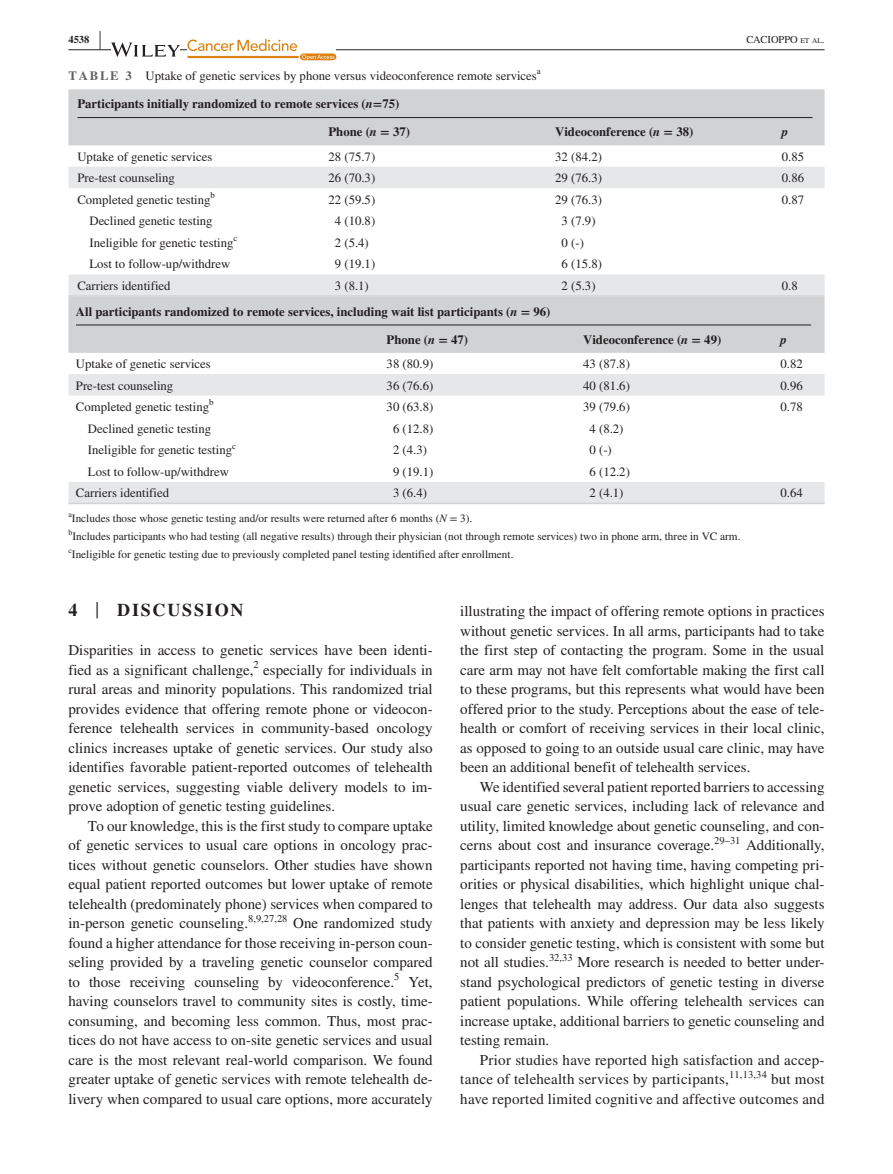
<style>
.page{position:relative;width:893px;height:1174px;background:#fff}
.page>*{position:absolute;margin:0;border:0;box-sizing:border-box;transform-origin:0 0}
.t1{font:700 25.95px "STIX";color:#231f20;scale:.36 1}
.t2{font:700 18px "STIX";letter-spacing:.1em;color:#231f20}
.t3{font:15px/19.5px "STIX";color:#231f20;text-align:justify}
.t4{font:12.75px "STIX";color:#231f20}
.t5{font:700 12.75px/28px "STIX";color:#231f20}
.t6{font:italic 700 12.75px "STIX";color:#231f20}
.t7{font:11.25px "STIX";color:#231f20}
.t8{font:10.5px "STIX";color:#231f20}
.t9{font:10.5px "STIX";color:#231f20}
.t10{font:700 10.5px "STIX";color:#231f20}
.t11{font:8.85px "STIX";color:#231f20}
.t12{font:7.8px "STIX";color:#231f20}
.s1{font-size:7.35px}
.s2{font-weight:700;color:#636366}
.s3{font-style:italic}
.s4{font-weight:400;font-size:23.7px}
</style>
<div class="page">
<hr style="left:68px;top:49px;width:756px;height:1px;background:#231f20">
<svg style="left:111px;top:43px;width:69px;height:14px"></svg>
<svg style="left:187px;top:39px;width:149px;height:21px"></svg>
<div style="left:68px;top:89px;width:757px;height:56px;background:#d1d2d4"></div>
<svg style="left:68px;top:167px;width:757px;height:129px"></svg>
<hr style="left:68px;top:295px;width:251px;height:2px;background:#d1d2d4">
<hr style="left:320px;top:295px;width:226px;height:2px;background:#d1d2d4">
<hr style="left:546px;top:295px;width:227px;height:2px;background:#d1d2d4">
<hr style="left:773px;top:295px;width:52px;height:2px;background:#d1d2d4">
<hr style="left:77px;top:117px;width:736px;height:1px;background:#231f20">
<div style="left:68px;top:297px;width:756px;height:56px;background:#d1d2d4"></div>
<svg style="left:68px;top:374px;width:756px;height:129px"></svg>
<hr style="left:68px;top:503px;width:311px;height:1px;background:#d1d2d4">
<hr style="left:379px;top:503px;width:197px;height:1px;background:#d1d2d4">
<hr style="left:576px;top:503px;width:197px;height:1px;background:#d1d2d4">
<hr style="left:773px;top:503px;width:51px;height:1px;background:#d1d2d4">
<hr style="left:76px;top:324px;width:735px;height:1px;background:#231f20">
<p class="t10" style="left:68px;top:33px;width:22px">4538</p>
<h1 class="t1" style="left:99px;top:25px;width:7px">|</h1>
<p class="t9" style="left:746px;top:32px;width:80px">CACIOPPO <span class="s1">et al</span>.</p>
<p class="t4" style="left:68px;top:67px;width:470px"><span class="s2">TABLE 3</span> Uptake of genetic services by phone versus videoconference remote services</p>
<p class="t11" style="left:537px;top:65px;width:5px">a</p>
<p class="t5" style="left:329px;top:90px;width:83px;text-indent:-251px">Participants initially randomized to remote services (<span class="s3">n</span>=75)<br>Phone (<span class="s3">n</span> = 37)</p>
<p class="t5" style="left:555px;top:118px;width:140px">Videoconference (<span class="s3">n</span> = 38)</p>
<p class="t6" style="left:782px;top:123px;width:8px">p</p>
<p class="t4" style="left:77px;top:148px;width:136px">Uptake of genetic services</p>
<p class="t4" style="left:328px;top:148px;width:48px">28 (75.7)</p>
<p class="t4" style="left:555px;top:148px;width:48px">32 (84.2)</p>
<p class="t4" style="left:782px;top:148px;width:24px">0.85</p>
<p class="t4" style="left:77px;top:169px;width:99px">Pre-test counseling</p>
<p class="t4" style="left:328px;top:169px;width:48px">26 (70.3)</p>
<p class="t4" style="left:555px;top:169px;width:48px">29 (76.3)</p>
<p class="t4" style="left:782px;top:169px;width:24px">0.86</p>
<p class="t4" style="left:77px;top:191px;width:139px">Completed genetic testing<sup>b</sup></p>
<p class="t4" style="left:329px;top:191px;width:48px">22 (59.5)</p>
<p class="t4" style="left:555px;top:191px;width:48px">29 (76.3)</p>
<p class="t4" style="left:782px;top:191px;width:24px">0.87</p>
<p class="t4" style="left:89px;top:212px;width:125px">Declined genetic testing</p>
<p class="t4" style="left:335px;top:212px;width:42px">4 (10.8)</p>
<p class="t4" style="left:562px;top:212px;width:35px">3 (7.9)</p>
<p class="t4" style="left:89px;top:234px;width:150px">Ineligible for genetic testing<sup>c</sup></p>
<p class="t4" style="left:335px;top:234px;width:35px">2 (5.4)</p>
<p class="t4" style="left:562px;top:234px;width:24px">0 (-)</p>
<p class="t4" style="left:89px;top:255px;width:142px">Lost to follow-up/withdrew</p>
<p class="t4" style="left:335px;top:255px;width:42px">9 (19.1)</p>
<p class="t4" style="left:562px;top:255px;width:42px">6 (15.8)</p>
<p class="t4" style="left:77px;top:277px;width:95px">Carriers identified</p>
<p class="t4" style="left:335px;top:277px;width:35px">3 (8.1)</p>
<p class="t4" style="left:562px;top:277px;width:35px">2 (5.3)</p>
<p class="t4" style="left:782px;top:277px;width:17px">0.8</p>
<p class="t5" style="left:387px;top:297px;width:165px;text-indent:-311px">All participants randomized to remote services, including wait list participants (<span class="s3">n</span> = 96)<br>Phone (<span class="s3">n</span> = 47)</p>
<p class="t5" style="left:583px;top:325px;width:140px">Videoconference (<span class="s3">n</span> = 49)</p>
<p class="t6" style="left:780px;top:331px;width:8px">p</p>
<p class="t4" style="left:76px;top:355px;width:136px">Uptake of genetic services</p>
<p class="t4" style="left:387px;top:355px;width:48px">38 (80.9)</p>
<p class="t4" style="left:583px;top:355px;width:48px">43 (87.8)</p>
<p class="t4" style="left:780px;top:355px;width:24px">0.82</p>
<p class="t4" style="left:76px;top:376px;width:99px">Pre-test counseling</p>
<p class="t4" style="left:387px;top:376px;width:48px">36 (76.6)</p>
<p class="t4" style="left:583px;top:376px;width:48px">40 (81.6)</p>
<p class="t4" style="left:780px;top:376px;width:24px">0.96</p>
<p class="t4" style="left:76px;top:398px;width:139px">Completed genetic testing<sup>b</sup></p>
<p class="t4" style="left:387px;top:398px;width:48px">30 (63.8)</p>
<p class="t4" style="left:583px;top:398px;width:48px">39 (79.6)</p>
<p class="t4" style="left:780px;top:398px;width:24px">0.78</p>
<p class="t4" style="left:88px;top:420px;width:125px">Declined genetic testing</p>
<p class="t4" style="left:393px;top:420px;width:42px">6 (12.8)</p>
<p class="t4" style="left:590px;top:420px;width:35px">4 (8.2)</p>
<p class="t4" style="left:88px;top:441px;width:150px">Ineligible for genetic testing<sup>c</sup></p>
<p class="t4" style="left:393px;top:441px;width:35px">2 (4.3)</p>
<p class="t4" style="left:589px;top:441px;width:24px">0 (-)</p>
<p class="t4" style="left:88px;top:463px;width:142px">Lost to follow-up/withdrew</p>
<p class="t4" style="left:393px;top:463px;width:42px">9 (19.1)</p>
<p class="t4" style="left:589px;top:463px;width:42px">6 (12.2)</p>
<p class="t4" style="left:76px;top:484px;width:95px">Carriers identified</p>
<p class="t4" style="left:393px;top:484px;width:35px">3 (6.4)</p>
<p class="t4" style="left:589px;top:484px;width:35px">2 (4.1)</p>
<p class="t4" style="left:780px;top:484px;width:24px">0.64</p>
<p class="t12" style="left:68px;top:509px;width:5px">a</p>
<p class="t7" style="left:72px;top:511px;width:402px">Includes those whose genetic testing and/or results were returned after 6 months (<span class="s3">N</span> = 3).</p>
<p class="t12" style="left:68px;top:527px;width:5px">b</p>
<p class="t7" style="left:72px;top:529px;width:670px">Includes participants who had testing (all negative results) through their physician (not through remote services) two in phone arm, three in VC arm.</p>
<p class="t12" style="left:68px;top:545px;width:5px">c</p>
<p class="t7" style="left:72px;top:547px;width:443px">Ineligible for genetic testing due to previously completed panel testing identified after enrollment.</p>
<p class="t2" style="left:68px;top:599px;width:176px">4 <span class="s4">|</span> DISCUSSION</p>
<p class="t3" style="left:68px;top:641px;width:366px">Disparities in access to genetic services have been identi&shy;fied as a significant challenge,</p>
<p class="t8" style="left:254px;top:657px;width:7px">2</p>
<p class="t3" style="left:68px;top:661px;width:366px;text-indent:195px">especially for individuals in rural areas and minority populations. This randomized trial provides evidence that offering remote phone or videocon&shy;ference telehealth services in community-based oncology clinics increases uptake of genetic services. Our study also identifies favorable patient-reported outcomes of telehealth genetic services, suggesting viable delivery models to im&shy;prove adoption of genetic testing guidelines.</p>
<p class="t3" style="left:68px;top:817px;width:366px;text-indent:20px">To our knowledge, this is the first study to compare uptake of genetic services to usual care options in oncology prac&shy;tices without genetic counselors. Other studies have shown equal patient reported outcomes but lower uptake of remote telehealth (predominately phone) services when compared to in-person genetic counseling.</p>
<p class="t8" style="left:248px;top:911px;width:41px">8,9,27,28</p>
<p class="t3" style="left:68px;top:914px;width:366px;text-indent:225px">One randomized study found a higher attendance for those receiving in-person coun&shy;seling provided by a traveling genetic counselor compared to those receiving counseling by videoconference.</p>
<p class="t8" style="left:394px;top:969px;width:7px">5</p>
<p class="t3" style="left:68px;top:973px;width:366px;text-indent:340px">Yet, having counselors travel to community sites is costly, time&shy;consuming, and becoming less common. Thus, most prac&shy;tices do not have access to on-site genetic services and usual care is the most relevant real-world comparison. We found greater uptake of genetic services with remote telehealth de&shy;livery when compared to usual care options, more accurately</p>
<p class="t3" style="left:460px;top:602px;width:366px">illustrating the impact of offering remote options in practices without genetic services. In all arms, participants had to take the first step of contacting the program. Some in the usual care arm may not have felt comfortable making the first call to these programs, but this represents what would have been offered prior to the study. Perceptions about the ease of tele&shy;health or comfort of receiving services in their local clinic, as opposed to going to an outside usual care clinic, may have been an additional benefit of telehealth services.</p>
<p class="t3" style="left:460px;top:778px;width:366px;text-indent:20px">We identified several patient reported barriers to accessing usual care genetic services, including lack of relevance and utility, limited knowledge about genetic counseling, and con&shy;cerns about cost and insurance coverage.<sup>29–31</sup> Additionally, participants reported not having time, having competing pri&shy;orities or physical disabilities, which highlight unique chal&shy;lenges that telehealth may address. Our data also suggests that patients with anxiety and depression may be less likely to consider genetic testing, which is consistent with some but not all studies.</p>
<p class="t8" style="left:549px;top:950px;width:25px">32,33</p>
<p class="t3" style="left:460px;top:953px;width:366px;text-indent:117px">More research is needed to better under&shy;stand psychological predictors of genetic testing in diverse patient populations. While offering telehealth services can increase uptake, additional barriers to genetic counseling and testing remain.</p>
<p class="t3" style="left:460px;top:1051px;width:366px;text-indent:20px">Prior studies have reported high satisfaction and accep&shy;tance of telehealth services by participants,</p>
<p class="t8" style="left:729px;top:1067px;width:39px">11,13,34</p>
<p class="t3" style="left:460px;top:1070px;width:366px;text-align:right">but most<br>have reported limited cognitive and affective outcomes and</p>
</div>
